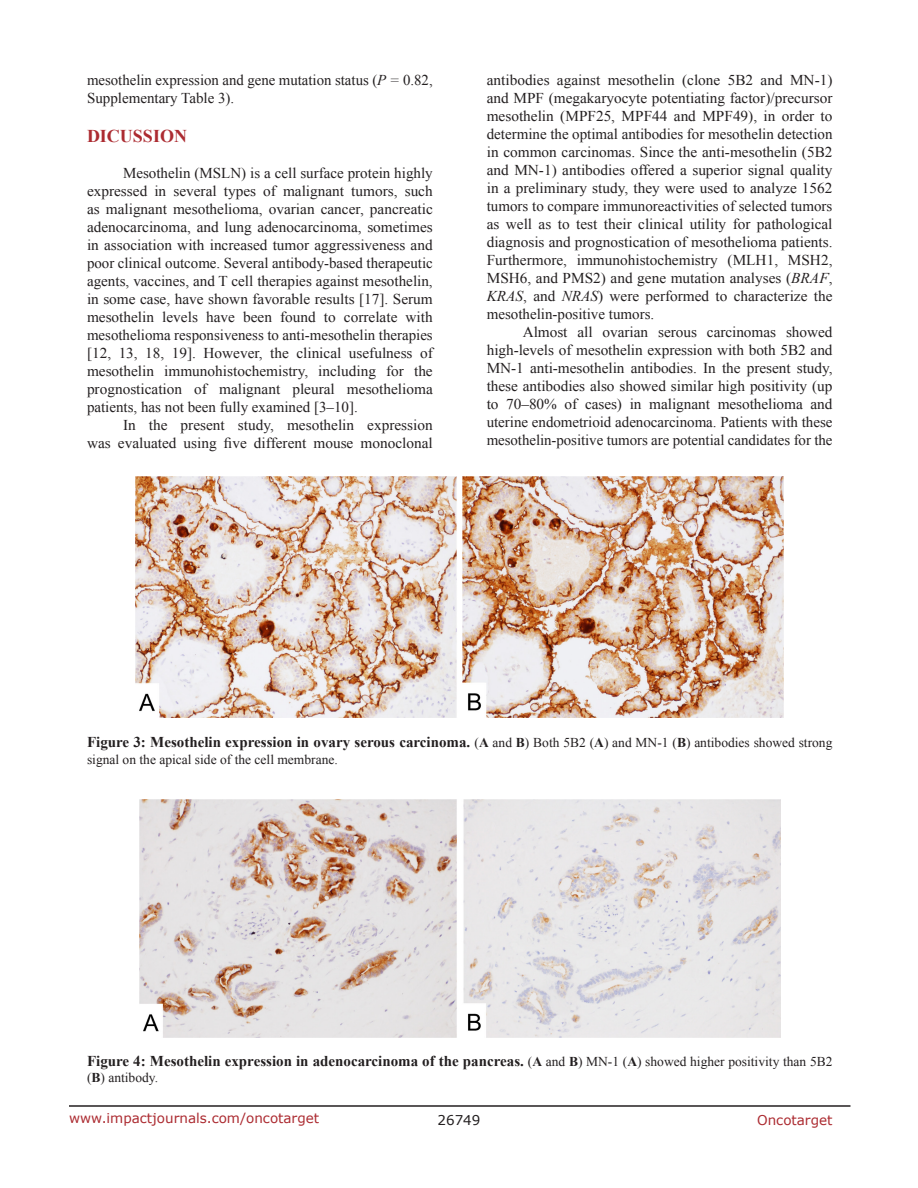
<style>
.page{position:relative;width:918px;height:1188px;background:#fff}
.page>*{position:absolute;margin:0;border:0;box-sizing:border-box;transform-origin:0 0}
.Heading{font:700 18px "Times New Roman";color:#ac2b31}
.BodyText{font:15px/18px "Times New Roman";color:#231f20;text-align:justify}
.FigureText{font:700 15px "Times New Roman";color:#231f20}
.FigureText-2{font:13.5px "Times New Roman";color:#231f20}
.t1{font:13.5px "Verdana";color:#ac2b31}
.t2{font:13.5px "Verdana";color:#231f20}
.s1{font-style:italic}
.s2{font-weight:400;font-size:13.5px}
.s3{font-size:13.5px}
.s4{font-weight:700}
</style>
<div class="page">
<hr style="left:69px;top:1105px;width:781px;height:2px;background:#231f20">
<img style="left:136px;top:477px;width:648px;height:241px">
<img style="left:139px;top:799px;width:641px;height:239px">
<p class="BodyText" style="left:87px;top:71px;width:347px">mesothelin expression and gene mutation status (<span class="s1">P =</span> 0.82,<br>Supplementary Table 3).</p>
<p class="Heading" style="left:87px;top:123px;width:102px">DICUSSION</p>
<p class="BodyText" style="left:87px;top:163px;width:347px;text-indent:36px">Mesothelin (MSLN) is a cell surface protein highly expressed in several types of malignant tumors, such as malignant mesothelioma, ovarian cancer, pancreatic adenocarcinoma, and lung adenocarcinoma, sometimes in association with increased tumor aggressiveness and poor clinical outcome. Several antibody-based therapeutic agents, vaccines, and T cell therapies against mesothelin, in some case, have shown favorable results [17]. Serum mesothelin levels have been found to correlate with mesothelioma responsiveness to anti-mesothelin therapies [12, 13, 18, 19]. However, the clinical usefulness of mesothelin immunohistochemistry, including for the prognostication of malignant pleural mesothelioma patients, has not been fully examined [3–10].</p>
<p class="BodyText" style="left:87px;top:415px;width:347px;text-align:right">In the present study, mesothelin expression<br>was evaluated using five different mouse monoclonal</p>
<p class="BodyText" style="left:487px;top:71px;width:347px">antibodies against mesothelin (clone 5B2 and MN-1) and MPF (megakaryocyte potentiating factor)/precursor mesothelin (MPF25, MPF44 and MPF49), in order to determine the optimal antibodies for mesothelin detection in common carcinomas. Since the anti-mesothelin (5B2 and MN-1) antibodies offered a superior signal quality in a preliminary study, they were used to analyze 1562 tumors to compare immunoreactivities of selected tumors as well as to test their clinical utility for pathological diagnosis and prognostication of mesothelioma patients.<br>Furthermore, immunohistochemistry (MLH1, MSH2, MSH6, and PMS2) and gene mutation analyses (<span class="s1">BRAF</span>, <span class="s1">KRAS</span>, and <span class="s1">NRAS</span>) were performed to characterize the mesothelin-positive tumors.</p>
<p class="BodyText" style="left:487px;top:323px;width:347px;text-indent:36px">Almost all ovarian serous carcinomas showed high-levels of mesothelin expression with both 5B2 and MN-1 anti-mesothelin antibodies. In the present study, these antibodies also showed similar high positivity (up to 70–80% of cases) in malignant mesothelioma and uterine endometrioid adenocarcinoma. Patients with these mesothelin-positive tumors are potential candidates for the</p>
<p class="FigureText" style="left:87px;top:732px;width:747px">Figure 3: Mesothelin expression in ovary serous carcinoma. <span class="s2">(</span><span class="s3">A</span> <span class="s2">and</span> <span class="s3">B</span><span class="s2">) Both 5B2 (</span><span class="s3">A</span><span class="s2">) and MN-1 (</span><span class="s3">B</span><span class="s2">) antibodies showed strong</span></p>
<p class="FigureText-2" style="left:87px;top:750px;width:252px">signal on the apical side of the cell membrane.</p>
<p class="FigureText" style="left:87px;top:1051px;width:747px">Figure 4: Mesothelin expression in adenocarcinoma of the pancreas. <span class="s2">(</span><span class="s3">A</span> <span class="s2">and</span> <span class="s3">B</span><span class="s2">) MN-1 (</span><span class="s3">A</span><span class="s2">) showed higher positivity than 5B2</span></p>
<p class="FigureText-2" style="left:87px;top:1069px;width:73px">(<span class="s4">B</span>) antibody.</p>
<p class="t1" style="left:69px;top:1109px;width:252px">www.impactjournals.com/oncotarget</p>
<p class="t2" style="left:438px;top:1111px;width:44px">26749</p>
<p class="t1" style="left:757px;top:1111px;width:77px">Oncotarget</p>
</div>
